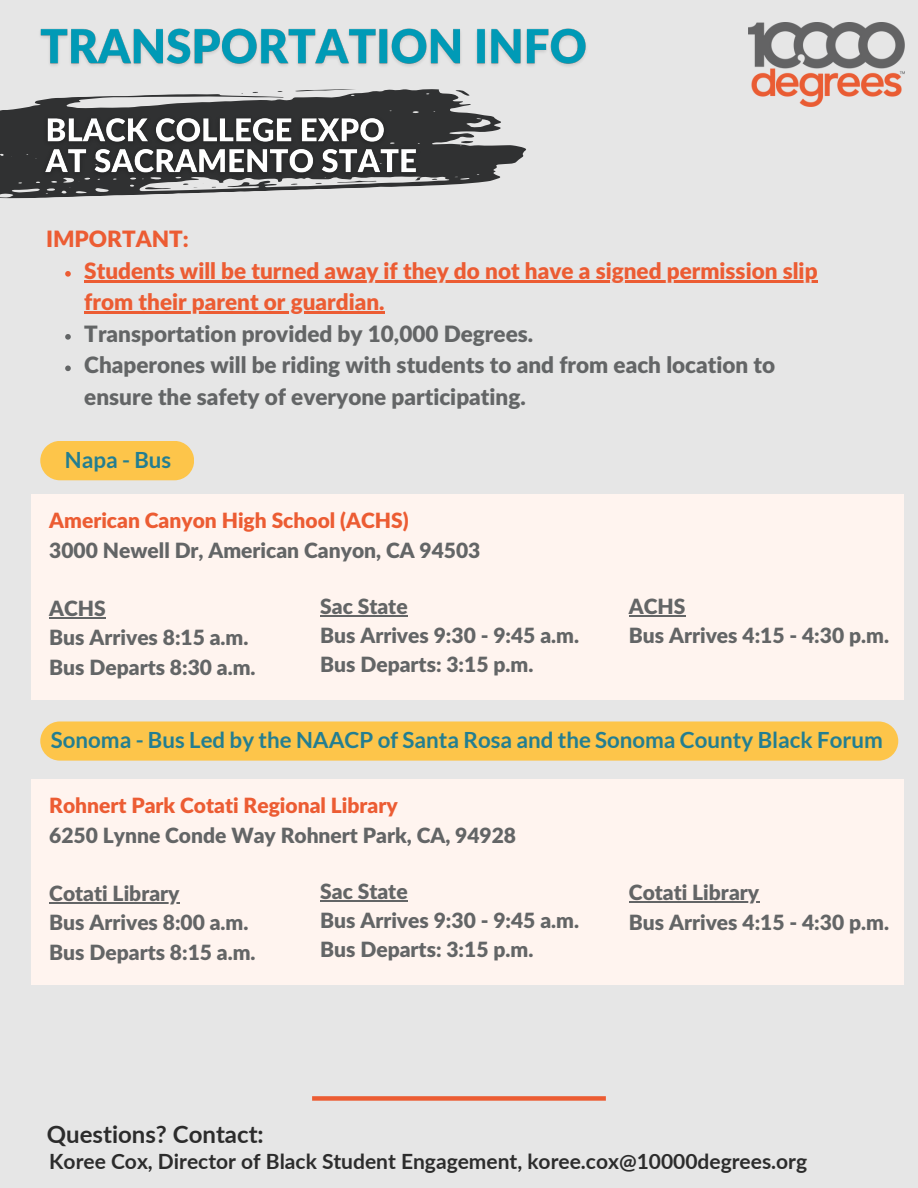
<style>
.page{position:relative;width:918px;height:1188px;background:#e6e6e6}
.page>*{position:absolute;margin:0;border:0;box-sizing:border-box;transform-origin:0 0}
.t1{font:700 24px "Lato";color:#2c2c2c}
.t2{font:900 22.5px/31.5px "Lato Latin";color:#636566}
.t3{font:900 22.5px "Lato Latin";color:#ec5c33}
.t4{font:700 22.35px "Lato";color:#237e91}
.t5{font:900 21px "Lato Latin";color:#636566}
.t6{font:700 21px "Lato";color:#2c2c2c}
.t7{font:900 21px "Lato Latin";color:#ec5c33}
.s1{color:#ec5c33}
</style>
<div class="page">
<svg style="left:0;top:89px;width:526px;height:110px"></svg>
<svg style="left:295px;top:89px;width:61px;height:3px"></svg>
<svg style="left:456px;top:90px;width:14px;height:6px"></svg>
<svg style="left:461px;top:141px;width:13px;height:3px"></svg>
<svg style="left:145px;top:186px;width:26px;height:4px"></svg>
<svg style="left:183px;top:183px;width:21px;height:5px"></svg>
<div style="left:40px;top:441px;width:154px;height:39px;background:#fdc54a"></div>
<img style="left:748px;top:22px;width:157px;height:85px">
<div style="left:31px;top:494px;width:873px;height:206px;background:#fff4ef"></div>
<img style="left:37px;top:111px;width:388px;height:72px">
<svg style="left:65px;top:271px;width:6px;height:6px"></svg>
<hr style="left:84px;top:280px;width:734px;height:2px;background:#ec5c33">
<hr style="left:84px;top:312px;width:301px;height:2px;background:#ec5c33">
<svg style="left:65px;top:334px;width:6px;height:6px"></svg>
<svg style="left:65px;top:366px;width:6px;height:5px"></svg>
<hr style="left:49px;top:617px;width:57px;height:1px;background:#636566">
<img style="left:40px;top:28px;width:546px;height:38px">
<hr style="left:320px;top:615px;width:88px;height:1px;background:#636566">
<hr style="left:629px;top:615px;width:57px;height:1px;background:#636566">
<div style="left:31px;top:779px;width:873px;height:206px;background:#fff4ef"></div>
<hr style="left:49px;top:902px;width:131px;height:1px;background:#636566">
<div style="left:40px;top:721px;width:858px;height:40px;background:#fdc54a;border-radius:20px"></div>
<hr style="left:320px;top:900px;width:88px;height:1px;background:#636566">
<div style="left:312px;top:1096px;width:294px;height:5px;background:#ec5c33"></div>
<hr style="left:629px;top:902px;width:130px;height:1px;background:#636566">
<p class="t3" style="left:46px;top:229px;width:144px">IMPORTANT:</p>
<h3 class="t3" style="left:84px;top:261px;width:735px">Students will be turned away if they do not have a signed permission slip</h3>
<p class="t2" style="left:84px;top:288px;width:450px"><span class="s1">from their parent or guardian.<br></span>Transportation provided by 10,000 Degrees.</p>
<p class="t2" style="left:84px;top:351px;width:693px">Chaperones will be riding with students to and from each location to ensure the safety of everyone participating.</p>
<p class="t4" style="left:65px;top:446px;width:108px">Napa - Bus</p>
<p class="t7" style="left:49px;top:511px;width:361px">American Canyon High School (ACHS)</p>
<h4 class="t5" style="left:49px;top:541px;width:433px">3000 Newell Dr, American Canyon, CA 94503</h4>
<p class="t5" style="left:49px;top:599px;width:58px">ACHS</p>
<p class="t5" style="left:49px;top:628px;width:201px">Bus Arrives 8:15 a.m.</p>
<p class="t5" style="left:49px;top:658px;width:208px">Bus Departs 8:30 a.m.</p>
<p class="t5" style="left:320px;top:597px;width:89px">Sac State</p>
<p class="t5" style="left:320px;top:626px;width:260px">Bus Arrives 9:30 - 9:45 a.m.</p>
<p class="t5" style="left:320px;top:656px;width:215px">Bus Departs: 3:15 p.m.</p>
<p class="t5" style="left:629px;top:597px;width:58px">ACHS</p>
<h4 class="t5" style="left:629px;top:626px;width:262px">Bus Arrives 4:15 - 4:30 p.m.</h4>
<p class="t4" style="left:51px;top:726px;width:833px">Sonoma - Bus Led by the NAACP of Santa Rosa and the Sonoma County Black Forum</p>
<p class="t7" style="left:49px;top:796px;width:350px">Rohnert Park Cotati Regional Library</p>
<p class="t5" style="left:49px;top:826px;width:468px">6250 Lynne Conde Way Rohnert Park, CA, 94928</p>
<p class="t5" style="left:49px;top:884px;width:132px">Cotati Library</p>
<p class="t5" style="left:49px;top:913px;width:201px">Bus Arrives 8:00 a.m.</p>
<p class="t5" style="left:49px;top:943px;width:208px">Bus Departs 8:15 a.m.</p>
<p class="t5" style="left:320px;top:882px;width:89px">Sac State</p>
<p class="t5" style="left:320px;top:911px;width:260px">Bus Arrives 9:30 - 9:45 a.m.</p>
<p class="t5" style="left:320px;top:941px;width:215px">Bus Departs: 3:15 p.m.</p>
<p class="t5" style="left:629px;top:884px;width:132px">Cotati Library</p>
<h4 class="t5" style="left:629px;top:913px;width:262px">Bus Arrives 4:15 - 4:30 p.m.</h4>
<p class="t1" style="left:47px;top:1119px;width:218px">Questions? Contact:</p>
<p class="t6" style="left:49px;top:1148px;width:759px">Koree Cox, Director of Black Student Engagement, koree.cox@10000degrees.org</p>
</div>
